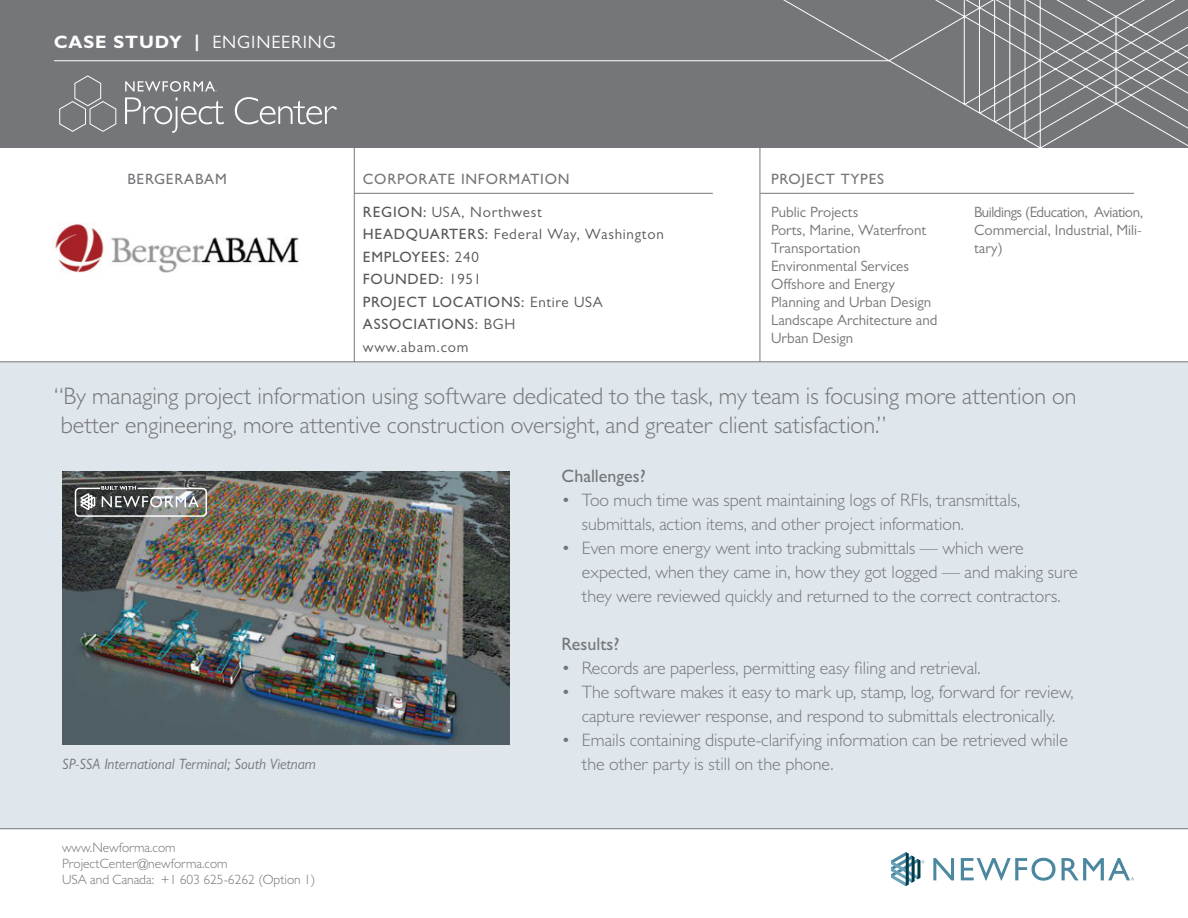
<style>
.page{position:relative;width:1188px;height:918px;background:#fff}
.page>*{position:absolute;margin:0;border:0;box-sizing:border-box;transform-origin:0 0}
.t1{font:300 24px/28.5px "Gill Sans MT Pro";color:#757679}
.t2{font:300 18px/24px "Gill Sans MT Pro";color:#757679}
.t3{font:18px "Gill Sans MT Pro";letter-spacing:.05em;color:#fff}
.t4{font:500 18px "Gill Sans MT Pro";color:#757679}
.t5{font:15px/18px "Gill Sans MT Pro";color:#757679}
.t6{font:500 15px/22.5px "Gill Sans MT Pro";letter-spacing:.05em;color:#57585a}
.t7{font:500 15px "Gill Sans MT Pro";letter-spacing:.05em;color:#757679}
.t8{font:italic 15px "Gill Sans MT Pro";color:#757679}
.t9{font:300 13.5px/16.2px "Gill Sans MT Pro";color:#757679}
.s1{font-weight:700}
.s2{font-weight:400}
</style>
<div class="page">
<hr style="left:760px;top:147px;width:1px;height:219px;background:#757679">
<hr style="left:354px;top:137px;width:1px;height:229px;background:#757679">
<div style="left:0;top:0;width:1188px;height:147px;background:#757679"></div>
<div style="left:0;top:362px;width:1188px;height:466px;background:#dfe6ec"></div>
<img style="left:53px;top:224px;width:246px;height:49px">
<svg style="left:933px;top:858px;width:21px;height:22px"></svg>
<svg style="left:961px;top:858px;width:95px;height:23px"></svg>
<svg style="left:1062px;top:858px;width:72px;height:22px"></svg>
<svg style="left:891px;top:852px;width:33px;height:34px"></svg>
<img style="left:62px;top:472px;width:447px;height:273px">
<hr style="left:760px;top:193px;width:374px;height:1px;background:#757679">
<hr style="left:0;top:361px;width:1188px;height:1px;background:#757679">
<hr style="left:0;top:828px;width:1188px;height:1px;background:#757679">
<hr style="left:354px;top:193px;width:359px;height:1px;background:#757679">
<svg style="left:760px;top:0;width:428px;height:161px"></svg>
<hr style="left:54px;top:60px;width:835px;height:1px;background:#fff">
<svg style="left:235px;top:97px;width:102px;height:27px"></svg>
<svg style="left:125px;top:81px;width:99px;height:52px"></svg>
<svg style="left:59px;top:75px;width:58px;height:57px"></svg>
<svg style="left:81px;top:486px;width:120px;height:24px;background:#7f8180"></svg>
<div style="left:75px;top:488px;width:132px;height:29px;border:2px solid #fff;border-radius:4px"></div>
<p class="t3" style="left:54px;top:32px;width:284px"><span class="s1">CASE STUDY |</span> ENGINEERING</p>
<p class="t7" style="left:127px;top:170px;width:101px">BERGERABAM</p>
<p class="t7" style="left:363px;top:170px;width:208px">CORPORATE INFORMATION</p>
<p class="t7" style="left:771px;top:170px;width:115px">PROJECT TYPES</p>
<p class="t6" style="left:363px;top:200px;width:302px">REGION: <span class="s2">USA, Northwest<br></span>HEADQUARTERS: <span class="s2">Federal Way, Washington<br></span>EMPLOYEES: <span class="s2">240<br></span>FOUNDED: <span class="s2">1951<br></span>PROJECT LOCATIONS: <span class="s2">Entire USA<br></span>ASSOCIATIONS: <span class="s2">BGH<br>www.abam.com</span></p>
<p class="t5" style="left:771px;top:202px;width:168px">Public Projects<br>Ports, Marine, Waterfront<br>Transportation<br>Environmental Services<br>Offshore and Energy<br>Planning and Urban Design<br>Landscape Architecture and<br>Urban Design</p>
<p class="t5" style="left:974px;top:202px;width:171px;text-align:justify">Buildings (Education, Aviation, Commercial, Industrial, Mili&shy;tary)</p>
<h1 class="t1" style="left:54px;top:381px;width:1024px">“By managing project information using software dedicated to the task, my team is focusing more attention on better engineering, more attentive construction oversight, and greater client satisfaction.”</h1>
<p class="t8" style="left:62px;top:755px;width:255px">SP-SSA International Terminal; South Vietnam</p>
<p class="t9" style="left:62px;top:839px;width:255px">www.Newforma.com<br>ProjectCenter@newforma.com<br>USA and Canada: +1 603 625-6262 (Option 1)</p>
<p class="t4" style="left:562px;top:465px;width:86px">Challenges?</p>
<p class="t2" style="left:582px;top:488px;width:440px;text-indent:-20px">• Too much time was spent maintaining logs of RFIs, transmittals, submittals, action items, and other project information.</p>
<p class="t2" style="left:582px;top:536px;width:498px;text-indent:-20px">• Even more energy went into tracking submittals — which were expected, when they came in, how they got logged — and making sure they were reviewed quickly and returned to the correct contractors.</p>
<p class="t4" style="left:562px;top:633px;width:59px">Results?</p>
<p class="t2" style="left:562px;top:656px;width:421px">• Records are paperless, permitting easy filing and retrieval.</p>
<p class="t2" style="left:562px;top:680px;width:513px;text-align:center">• The software makes it easy to mark up, stamp, log, forward for review, capture reviewer response, and respond to submittals electronically.</p>
<p class="t2" style="left:582px;top:728px;width:488px;text-indent:-20px">• Emails containing dispute-clarifying information can be retrieved while the other party is still on the phone.</p>
</div>
